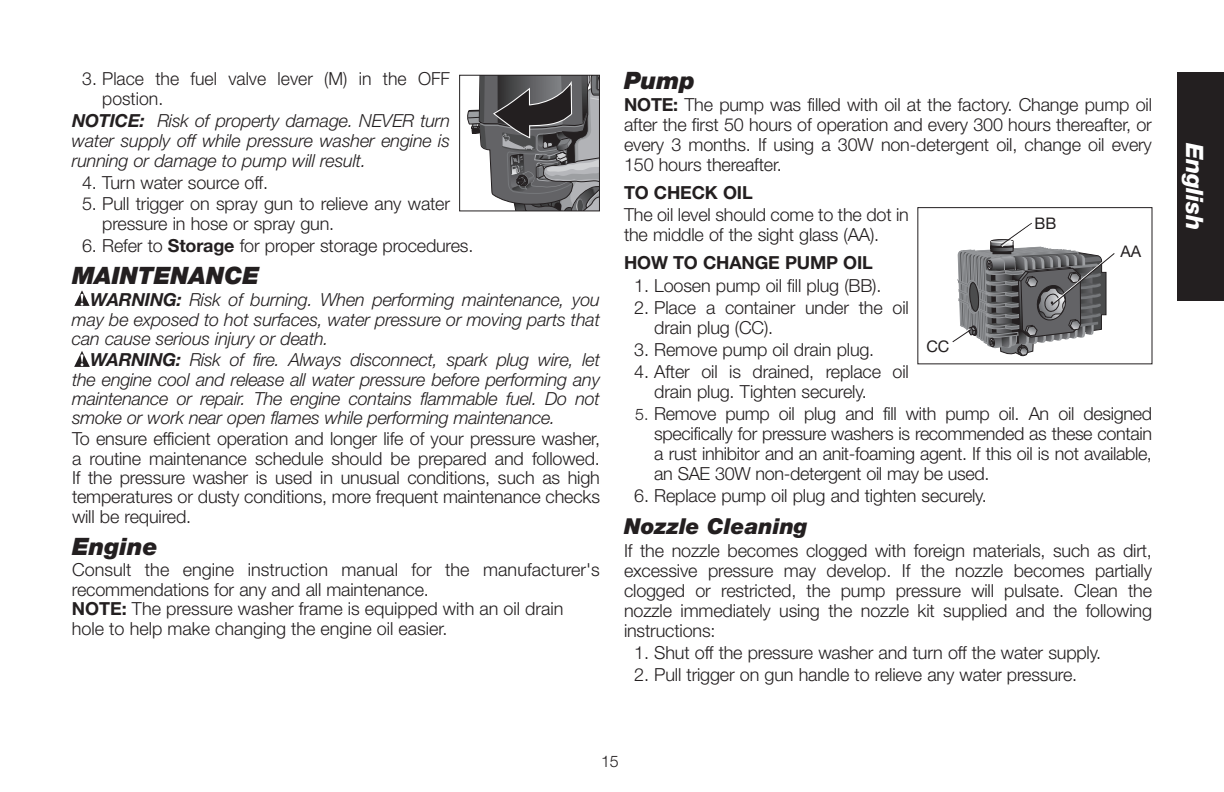
<style>
.page{position:relative;width:1224px;height:792px;background:#fff}
.page>*{position:absolute;margin:0;border:0;box-sizing:border-box;transform-origin:0 0}
.t1{font:italic 900 24px "Helvetica Neue LT Std";color:#231f20}
.t2{font:italic 800 24px "Helvetica Neue LT Std";color:#fff}
.t3{font:italic 900 22px "Helvetica Neue LT Std";color:#231f20}
.t4{font:300 18px/20px "Helvetica Neue LT Std";letter-spacing:-.01em;color:#231f20}
.t5{font:italic 300 18px/19.2px "Helvetica Neue LT Std";letter-spacing:-.01em;color:#231f20;text-align:justify}
.t6{font:700 18px "Helvetica Neue LT Std";letter-spacing:-.01em;color:#231f20}
.t7{font:16px "Helvetica Neue LT Std";color:#231f20}
.t8{font:300 16px "Helvetica Neue LT Std";color:#231f20}
.s1{font-weight:700}
.s2{font-size:16px}
</style>
<div class="page">
<div style="left:1177px;top:72px;width:47px;height:228px;background:#231f20"></div>
<svg style="left:468px;top:77px;width:130px;height:132px;background:#777678"></svg>
<div style="left:459px;top:75px;width:141px;height:136px;border:1px solid #231f20"></div>
<svg style="left:74px;top:291px;width:16px;height:15px"></svg>
<svg style="left:74px;top:351px;width:16px;height:16px"></svg>
<div style="left:917px;top:207px;width:235px;height:157px;border:1px solid #231f20"></div>
<svg style="left:951px;top:222px;width:170px;height:142px"></svg>
<p class="t4" style="left:102px;top:68px;width:349px;text-indent:-20px">3. Place the fuel valve lever (M) in the OFF postion.</p>
<p class="t5" style="left:72px;top:110px;width:380px;line-height:20px"><span class="s1">NOTICE:</span> Risk of property damage. Never turn water supply off while pressure washer engine is running or damage to pump will result.</p>
<p class="t4" style="left:82px;top:172px;width:187px">4. Turn water source off.</p>
<p class="t4" style="left:102px;top:194px;width:349px;line-height:19.4px;text-indent:-20px">5. Pull trigger on spray gun to relieve any water pressure in hose or spray gun.</p>
<p class="t4" style="left:82px;top:235px;width:393px">6. Refer to <span class="s1">STORAGE</span> for proper storage procedures.</p>
<h1 class="t1" style="left:72px;top:260px;width:189px">MAINTENANCE</h1>
<p class="t5" style="left:72px;top:289px;width:530px;text-indent:18px"><span class="s1">WARNING:</span> Risk of burning. When performing maintenance, you may be exposed to hot surfaces, water pressure or moving parts that can cause serious injury or death.</p>
<p class="t5" style="left:72px;top:350px;width:530px;text-indent:18px"><span class="s1">WARNING:</span> Risk of fire. Always disconnect, spark plug wire, let the engine cool and release all water pressure before performing any maintenance or repair. The engine contains flammable fuel. Do not smoke or work near open flames while performing maintenance.</p>
<p class="t4" style="left:72px;top:429px;width:529px;line-height:19.4px;text-align:justify">To ensure efficient operation and longer life of your pressure washer, a routine maintenance schedule should be prepared and followed.<br>If the pressure washer is used in unusual conditions, such as high temperatures or dusty conditions, more frequent maintenance checks will be required.</p>
<h1 class="t1" style="left:72px;top:532px;width:87px">Engine</h1>
<p class="t4" style="left:72px;top:560px;width:529px;line-height:19.4px">Consult the engine instruction manual for the manufacturer's recommendations for any and all maintenance.</p>
<p class="t6" style="left:72px;top:598px;width:14px">NOTE</p>
<p class="t4" style="left:72px;top:599px;width:493px;line-height:19.4px;text-indent:50px"><span class="s1">:</span> The pressure washer frame is equipped with an oil drain hole to help make changing the engine oil easier.</p>
<h1 class="t1" style="left:624px;top:66px;width:73px">Pump</h1>
<p class="t6" style="left:624px;top:94px;width:13px">NOTE</p>
<p class="t4" style="left:624px;top:95px;width:529px;text-align:justify;text-indent:49px"><span class="s1">:</span> The pump was filled with oil at the factory. Change pump oil after the first 50 hours of operation and every 300 hours thereafter, or every 3 months. If using a 30W non-detergent oil, change oil every 150 hours thereafter.</p>
<p class="t6" style="left:624px;top:182px;width:110px">TO CHECK OIL</p>
<p class="t4" style="left:624px;top:205px;width:286px">The oil level should come to the dot in</p>
<p class="t7" style="left:1035px;top:213px;width:23px">BB</p>
<p class="t4" style="left:624px;top:225px;width:257px">the middle of the sight glass (AA).</p>
<p class="t6" style="left:624px;top:252px;width:230px">HOW TO CHANGE PUMP OIL</p>
<p class="t4" style="left:634px;top:275px;width:249px">1. Loosen pump oil fill plug (BB).</p>
<p class="t4" style="left:654px;top:297px;width:256px;text-indent:-20px">2. Place a container under the oil drain plug (CC).</p>
<p class="t4" style="left:634px;top:339px;width:242px">3. Remove pump oil drain plug.</p>
<p class="t4" style="left:654px;top:361px;width:256px;text-indent:-20px">4. After oil is drained, replace oil drain plug. Tighten securely.</p>
<p class="t4" style="left:654px;top:403px;width:499px;text-align:justify;text-indent:-19px"><span class="s2">5.</span> Remove pump oil plug and fill with pump oil. An oil designed specifically for pressure washers is recommended as these contain a rust inhibitor and an anit-foaming agent. If this oil is not available, an SAE 30W non-detergent oil may be used.</p>
<p class="t4" style="left:634px;top:486px;width:354px">6. Replace pump oil plug and tighten securely.</p>
<p class="t3" style="left:624px;top:513px;width:185px">Nozzle Cleaning</p>
<p class="t4" style="left:624px;top:540px;width:530px;text-align:justify">If the nozzle becomes clogged with foreign materials, such as dirt, excessive pressure may develop. If the nozzle becomes partially clogged or restricted, the pump pressure will pulsate. Clean the nozzle immediately using the nozzle kit supplied and the following instructions:</p>
<p class="t4" style="left:634px;top:642px;width:469px">1. Shut off the pressure washer and turn off the water supply.</p>
<p class="t4" style="left:634px;top:664px;width:445px">2. Pull trigger on gun handle to relieve any water pressure.</p>
<p class="t7" style="left:1121px;top:242px;width:12px">AA</p>
<p class="t7" style="left:927px;top:337px;width:24px">CC</p>
<p class="t8" style="left:601px;top:752px;width:19px">15</p>
<h1 class="t2" style="left:1209px;top:143px;width:89px;rotate:90deg">English</h1>
</div>
